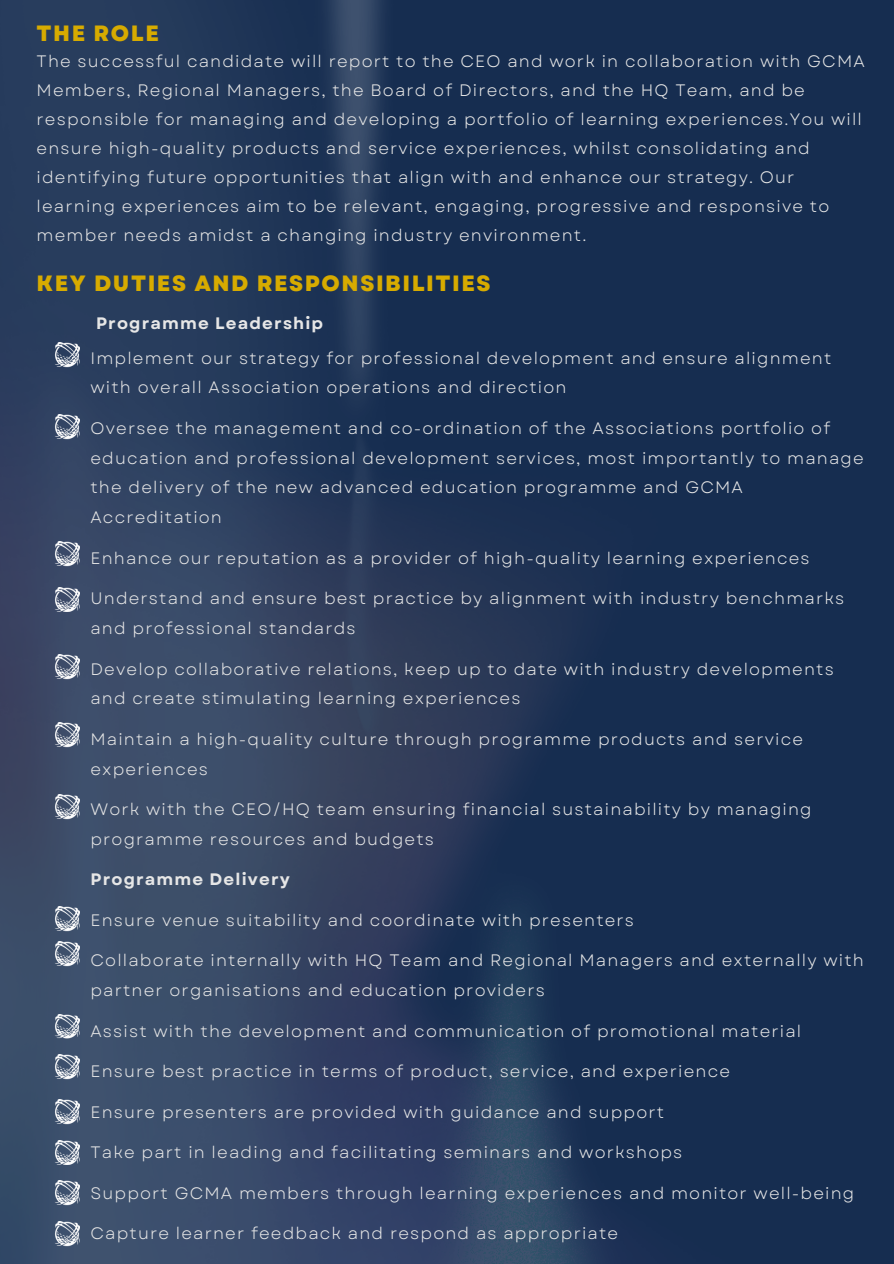
<style>
.page{position:relative;width:894px;height:1264px;background:#fff}
.page>*{position:absolute;margin:0;border:0;box-sizing:border-box;transform-origin:0 0}
.t1{font:800 22.05px "Garet";letter-spacing:.07em;color:#d7ab00}
.t2{font:16.5px/29.7px "Garet";letter-spacing:.07em;color:#e6e6e6}
.t3{font:700 16.5px "Garet";letter-spacing:.07em;color:#e6e6e6}
</style>
<div class="page">
<img style="left:0;top:0;width:893px;height:1263px">
<img style="left:53px;top:343px;width:27px;height:24px">
<img style="left:53px;top:414px;width:27px;height:25px">
<img style="left:53px;top:541px;width:27px;height:25px">
<img style="left:53px;top:654px;width:27px;height:25px">
<img style="left:53px;top:722px;width:27px;height:25px">
<img style="left:53px;top:794px;width:27px;height:25px">
<img style="left:53px;top:587px;width:27px;height:25px">
<img style="left:53px;top:907px;width:27px;height:24px">
<img style="left:53px;top:941px;width:27px;height:25px">
<img style="left:53px;top:1014px;width:27px;height:24px">
<img style="left:53px;top:1054px;width:27px;height:25px">
<img style="left:53px;top:1099px;width:27px;height:25px">
<img style="left:53px;top:1140px;width:27px;height:24px">
<img style="left:53px;top:1180px;width:27px;height:25px">
<img style="left:53px;top:1221px;width:27px;height:24px">
<p class="t1" style="left:37px;top:18px;width:124px">THE ROLE</p>
<h2 class="t2" style="left:37px;top:46px;width:829px;line-height:29px">The successful candidate will report to the CEO and work in collaboration with GCMA Members, Regional Managers, the Board of Directors, and the HQ Team, and be responsible for managing and developing a portfolio of learning experiences.You will ensure high-quality products and service experiences, whilst consolidating and identifying future opportunities that align with and enhance our strategy. Our learning experiences aim to be relevant, engaging, progressive and responsive to member needs amidst a changing industry environment.</h2>
<p class="t1" style="left:37px;top:267px;width:455px">KEY DUTIES AND RESPONSIBILITIES</p>
<h1 class="t3" style="left:96px;top:311px;width:229px">Programme Leadership</h1>
<p class="t2" style="left:90px;top:343px;width:742px">Implement our strategy for professional development and ensure alignment with overall Association operations and direction</p>
<h1 class="t2" style="left:90px;top:413px;width:774px">Oversee the management and co-ordination of the Associations portfolio of education and professional development services, most importantly to manage the delivery of the new advanced education programme and GCMA Accreditation</h1>
<p class="t2" style="left:90px;top:543px;width:720px">Enhance our reputation as a provider of high-quality learning experiences</p>
<p class="t2" style="left:90px;top:583px;width:755px">Understand and ensure best practice by alignment with industry benchmarks and professional standards</p>
<p class="t2" style="left:90px;top:654px;width:744px">Develop collaborative relations, keep up to date with industry developments and create stimulating learning experiences</p>
<p class="t2" style="left:90px;top:724px;width:714px">Maintain a high-quality culture through programme products and service experiences</p>
<p class="t2" style="left:90px;top:794px;width:722px">Work with the CEO/HQ team ensuring financial sustainability by managing programme resources and budgets</p>
<p class="t3" style="left:90px;top:867px;width:201px">Programme Delivery</p>
<p class="t2" style="left:90px;top:905px;width:545px">Ensure venue suitability and coordinate with presenters</p>
<p class="t2" style="left:90px;top:945px;width:774px">Collaborate internally with HQ Team and Regional Managers and externally with partner organisations and education providers</p>
<p class="t2" style="left:90px;top:1016px;width:712px">Assist with the development and communication of promotional material</p>
<p class="t2" style="left:90px;top:1056px;width:641px">Ensure best practice in terms of product, service, and experience</p>
<p class="t2" style="left:90px;top:1097px;width:575px">Ensure presenters are provided with guidance and support</p>
<p class="t2" style="left:90px;top:1137px;width:593px">Take part in leading and facilitating seminars and workshops</p>
<p class="t2" style="left:90px;top:1178px;width:765px">Support GCMA members through learning experiences and monitor well-being</p>
<p class="t2" style="left:90px;top:1218px;width:529px">Capture learner feedback and respond as appropriate</p>
</div>
